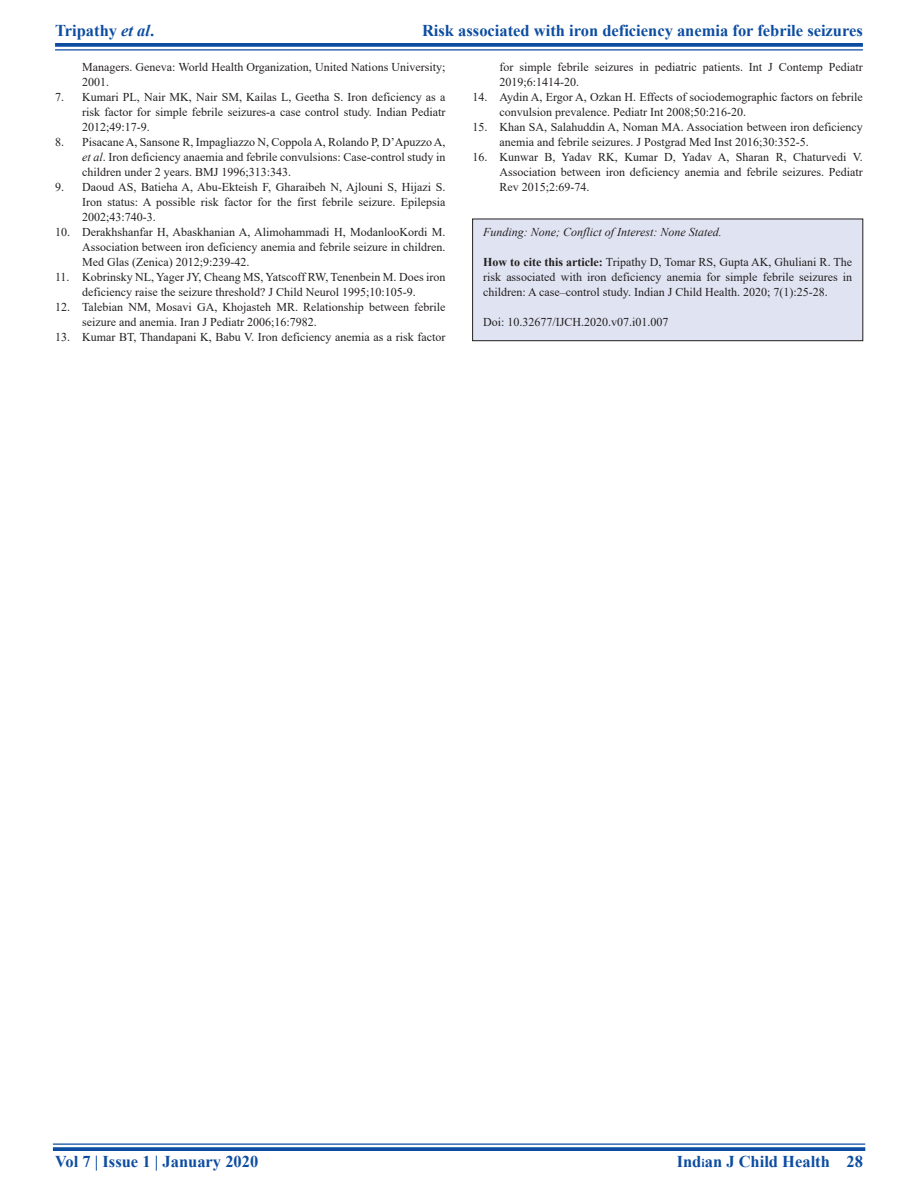
<style>
.page{position:relative;width:918px;height:1188px;background:#fff}
.page>*{position:absolute;margin:0;border:0;box-sizing:border-box;transform-origin:0 0}
.t1{font:700 16.5px "Times New Roman";color:#0d4da1}
.REF{font:12px/15px "Times New Roman";color:#231f20}
.SRC{font:12px/15px "Times New Roman";color:#231f20;text-align:justify}
.SRC-2{font:italic 12px "Times New Roman";color:#231f20}
.s1{font-style:italic}
.s2{font-weight:700}
.s3{font-size:12px}
</style>
<div class="page">
<svg style="left:55px;top:43px;width:808px;height:4px;background:#1b57a6"></svg>
<hr style="left:55px;top:49px;width:808px;height:2px;background:#0d4da1">
<hr style="left:53px;top:1143px;width:812px;height:2px;background:#0d4da1">
<svg style="left:53px;top:1147px;width:812px;height:4px;background:#1b57a6"></svg>
<div style="left:473px;top:219px;width:390px;height:122px;background:#e0e4f2"></div>
<div style="left:473px;top:219px;width:390px;height:122px;border:1px solid #231f20"></div>
<h1 class="t1" style="left:55px;top:18px;width:101px">Tripathy <span class="s1">et al</span>.</h1>
<h1 class="t1" style="left:422px;top:18px;width:442px">Risk associated with iron deficiency anemia for febrile seizures</h1>
<p class="REF" style="left:82px;top:59px;width:365px">Managers. Geneva: World Health Organization, United Nations University;<br>2001.</p>
<p class="REF" style="left:82px;top:89px;width:365px;text-align:justify;text-indent:-27px">7. Kumari PL, Nair MK, Nair SM, Kailas L, Geetha S. Iron deficiency as a risk factor for simple febrile seizures-a case control study. Indian Pediatr 2012;49:17-9.</p>
<p class="REF" style="left:82px;top:134px;width:365px;text-align:justify;text-indent:-27px">8. Pisacane A, Sansone R, Impagliazzo N, Coppola A, Rolando P, D’Apuzzo A, <span class="s1">et al</span>. Iron deficiency anaemia and febrile convulsions: Case-control study in children under 2 years. BMJ 1996;313:343.</p>
<p class="REF" style="left:82px;top:179px;width:365px;text-align:justify;text-indent:-27px">9. Daoud AS, Batieha A, Abu-Ekteish F, Gharaibeh N, Ajlouni S, Hijazi S.<br>Iron status: A possible risk factor for the first febrile seizure. Epilepsia 2002;43:740-3.</p>
<p class="REF" style="left:82px;top:224px;width:365px;text-align:justify;text-indent:-27px">10. Derakhshanfar H, Abaskhanian A, Alimohammadi H, ModanlooKordi M.<br>Association between iron deficiency anemia and febrile seizure in children.<br>Med Glas (Zenica) 2012;9:239-42.</p>
<p class="REF" style="left:55px;top:269px;width:392px;text-align:center">11. Kobrinsky NL, Yager JY, Cheang MS, Yatscoff RW, Tenenbein M. Does iron deficiency raise the seizure threshold? J Child Neurol 1995;10:105-9.</p>
<p class="REF" style="left:82px;top:299px;width:365px;text-indent:-27px">12. Talebian NM, Mosavi GA, Khojasteh MR. Relationship between febrile seizure and anemia. Iran J Pediatr 2006;16:7982.</p>
<p class="REF" style="left:55px;top:329px;width:392px">13. Kumar BT, Thandapani K, Babu V. Iron deficiency anemia as a risk factor</p>
<p class="REF" style="left:500px;top:59px;width:365px">for simple febrile seizures in pediatric patients. Int J Contemp Pediatr<br>2019;6:1414-20.</p>
<p class="REF" style="left:500px;top:89px;width:365px;text-indent:-27px">14. Aydin A, Ergor A, Ozkan H. Effects of sociodemographic factors on febrile convulsion prevalence. Pediatr Int 2008;50:216-20.</p>
<p class="REF" style="left:500px;top:119px;width:365px;text-indent:-27px">15. Khan SA, Salahuddin A, Noman MA. Association between iron deficiency anemia and febrile seizures. J Postgrad Med Inst 2016;30:352-5.</p>
<p class="REF" style="left:500px;top:149px;width:365px;text-align:justify;text-indent:-27px">16. Kunwar B, Yadav RK, Kumar D, Yadav A, Sharan R, Chaturvedi V.<br>Association between iron deficiency anemia and febrile seizures. Pediatr Rev 2015;2:69-74.</p>
<p class="SRC-2" style="left:483px;top:223px;width:240px">Funding: None; Conflict of Interest: None Stated.</p>
<p class="SRC" style="left:483px;top:254px;width:371px"><span class="s2">How to cite this article:</span> Tripathy D, Tomar RS, Gupta AK, Ghuliani R. The risk associated with iron deficiency anemia for simple febrile seizures in children: A case–control study. Indian J Child Health. 2020; 7(1):25-28.</p>
<p class="SRC" style="left:483px;top:314px;width:187px">Doi: 10.32677/IJCH.2020.v07.i01.007</p>
<h1 class="t1" style="left:55px;top:1150px;width:205px">Vol 7 | Issue 1 | January 2020</h1>
<h1 class="t1" style="left:677px;top:1150px;width:188px">Ind<span class="s3">i</span>an J Child Health 28</h1>
</div>
